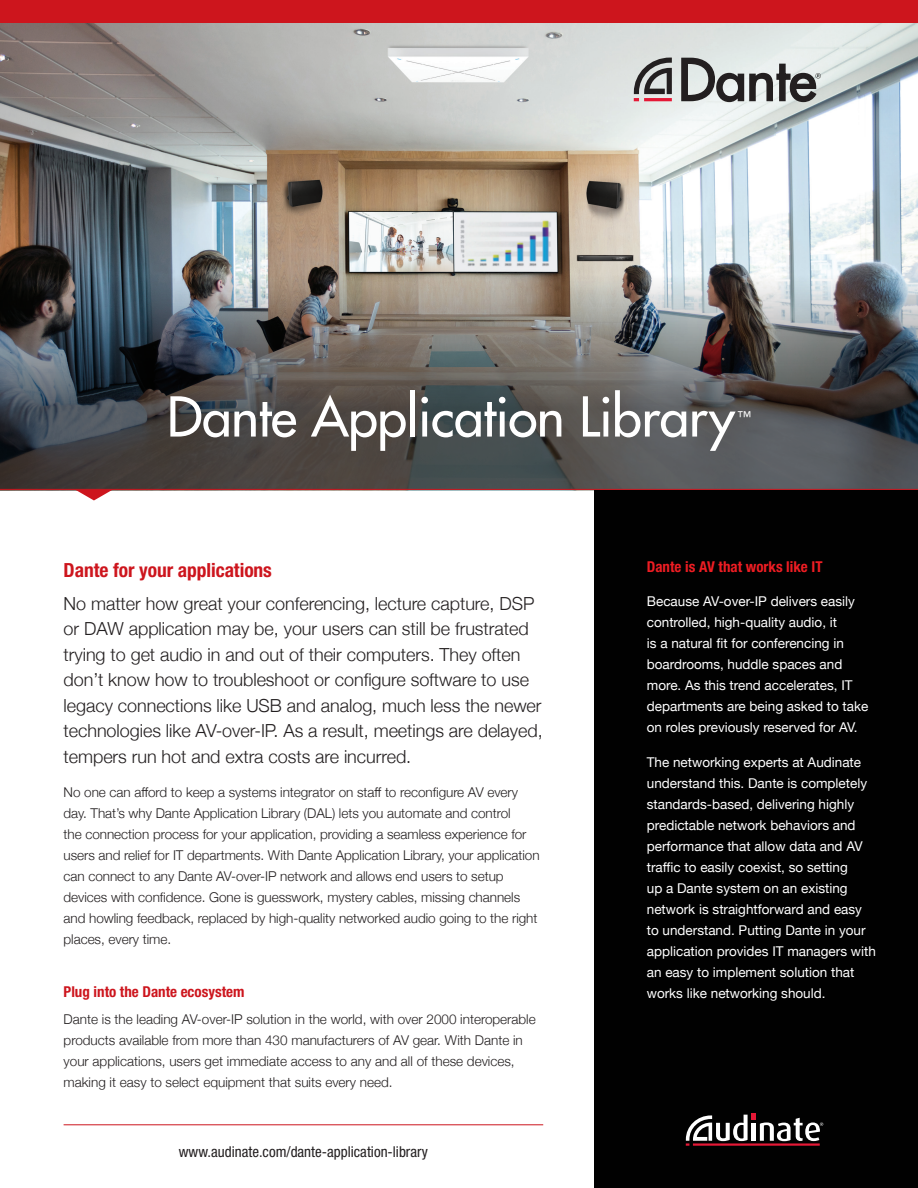
<style>
.page{position:relative;width:918px;height:1188px;background:#fff}
.page>*{position:absolute;margin:0;border:0;box-sizing:border-box;transform-origin:0 0}
.t1{font:53.4px "Futura";letter-spacing:-.01em;color:#fff}
.t2{font:700 condensed 19.5px "Helvetica Neue";letter-spacing:-.005em;color:#cd151d}
.t3{font:300 18px/25.5px "Helvetica Neue";letter-spacing:-.005em;color:#231f20}
.t4{font:condensed 15px "Helvetica Neue";color:#231f20}
.t5{font:700 condensed 15px "Helvetica Neue";color:#cd151d}
.t6{font:700 condensed 15px "Helvetica Neue";color:#ee1d23}
.t7{font:14.4px "Futura";color:#fff}
.t8{font:300 13.5px/21px "Helvetica Neue";letter-spacing:-.005em;color:#231f20}
.t9{font:13.5px/21px "Helvetica Neue";color:#fff}
</style>
<div class="page">
<img style="left:0;top:22px;width:918px;height:72px">
<img style="left:0;top:94px;width:918px;height:395px">
<div style="left:594px;top:490px;width:324px;height:698px;background:#010101"></div>
<hr style="left:0;top:489px;width:918px;height:1px;background:#cd151d">
<svg style="left:75px;top:490px;width:38px;height:10px"></svg>
<svg style="left:634px;top:58px;width:38px;height:43px"></svg>
<svg style="left:680px;top:57px;width:141px;height:46px"></svg>
<hr style="left:64px;top:1124px;width:479px;height:1px;background:#cd151d">
<svg style="left:686px;top:1113px;width:137px;height:32px"></svg>
<div style="left:0;top:0;width:918px;height:22px;background:#cd151d"></div>
<h1 class="t1" style="left:167px;top:382px;width:569px">Dante Application Library</h1>
<p class="t7" style="left:738px;top:408px;width:15px">™</p>
<h2 class="t2" style="left:64px;top:559px;width:210px">Dante for your applications</h2>
<p class="t3" style="left:64px;top:589px;width:481px">No matter how great your conferencing, lecture capture, DSP or DAW application may be, your users can still be frustrated trying to get audio in and out of their computers. They often don’t know how to troubleshoot or configure software to use legacy connections like USB and analog, much less the newer technologies like AV-over-IP. As a result, meetings are delayed, tempers run hot and extra costs are incurred.</p>
<p class="t8" style="left:64px;top:781px;width:478px">No one can afford to keep a systems integrator on staff to reconfigure AV every day. That’s why Dante Application Library (DAL) lets you automate and control<br>the connection process for your application, providing a seamless experience for users and relief for IT departments. With Dante Application Library, your application can connect to any Dante AV-over-IP network and allows end users to setup devices with confidence. Gone is guesswork, mystery cables, missing channels and howling feedback, replaced by high-quality networked audio going to the right places, every time.</p>
<p class="t5" style="left:64px;top:982px;width:182px">Plug into the Dante ecosystem</p>
<p class="t8" style="left:64px;top:1008px;width:474px">Dante is the leading AV-over-IP solution in the world, with over 2000 interoperable products available from more than 430 manufacturers of AV gear. With Dante in your applications, users get immediate access to any and all of these devices, making it easy to select equipment that suits every need.</p>
<p class="t4" style="left:179px;top:1143px;width:250px">www.audinate.com/dante-application-library</p>
<p class="t6" style="left:647px;top:557px;width:177px">Dante is AV that works like IT</p>
<p class="t9" style="left:647px;top:592px;width:223px">Because AV-over-IP delivers easily controlled, high-quality audio, it<br>is a natural fit for conferencing in boardrooms, huddle spaces and more. As this trend accelerates, IT departments are being asked to take on roles previously reserved for AV.</p>
<p class="t9" style="left:647px;top:752px;width:231px">The networking experts at Audinate understand this. Dante is completely standards-based, delivering highly predictable network behaviors and performance that allow data and AV traffic to easily coexist, so setting<br>up a Dante system on an existing network is straightforward and easy to understand. Putting Dante in your application provides IT managers with an easy to implement solution that works like networking should.</p>
</div>
